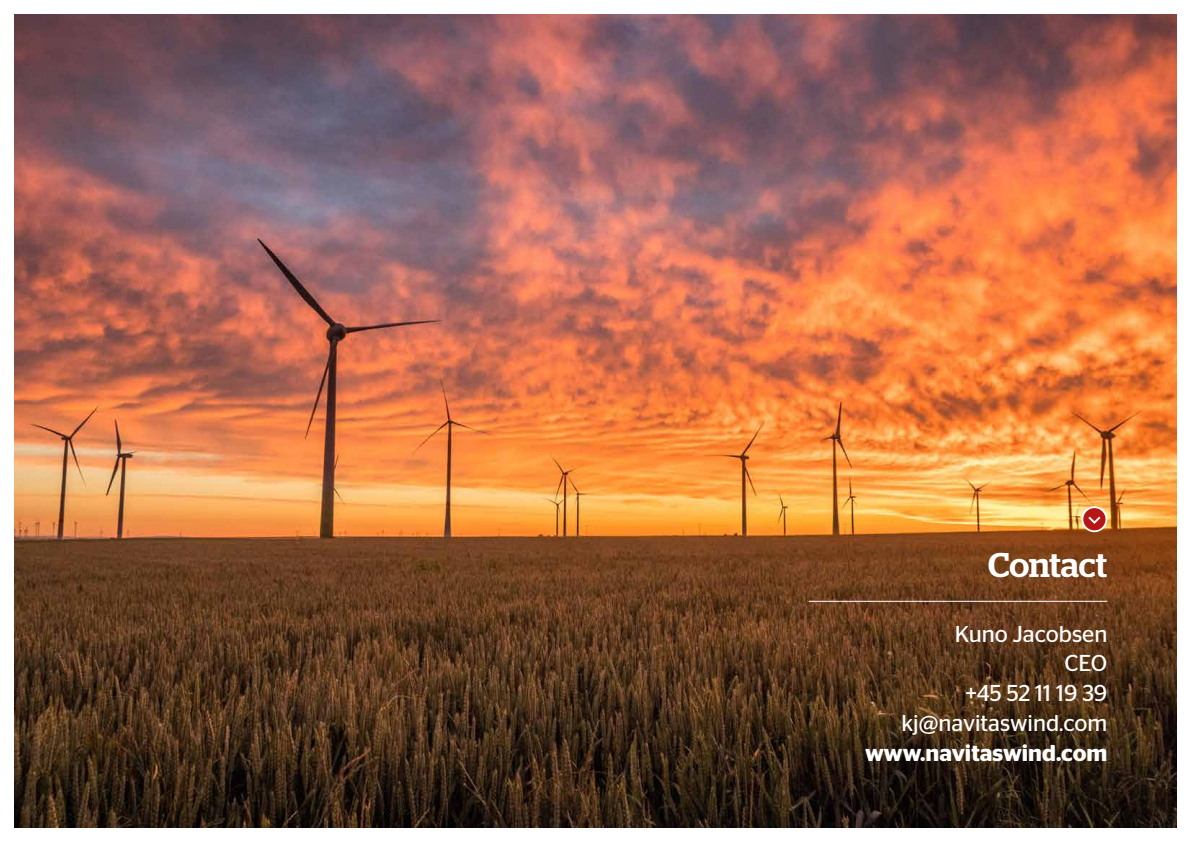
<style>
.page{position:relative;width:1191px;height:842px;background:#fff}
.page>*{position:absolute;margin:0;border:0;box-sizing:border-box;transform-origin:0 0}
.t1{font:500 34.2px "Stag";color:#fff}
.t2{font:23px/29.7px "Stag Sans";color:#fff;text-align:right}
.t3{font:600 23px "Stag Sans";color:#fff}
</style>
<div class="page">
<img style="left:14px;top:14px;width:1162px;height:814px">
<svg style="left:1082px;top:507px;width:24px;height:24px"></svg>
<div style="left:1081px;top:506px;width:26px;height:26px;border:2px solid #fff;border-radius:50%"></div>
<svg style="left:1086px;top:514px;width:16px;height:11px"></svg>
<hr style="left:808px;top:601px;width:299px;height:1px;background:#fff">
<h1 class="t1" style="left:988px;top:544px;width:121px">Contact</h1>
<p class="t2" style="left:901px;top:619px;width:207px">Kuno Jacobsen<br>CEO<br>+45 52 11 19 39 kj@navitaswind.com</p>
<p class="t3" style="left:865px;top:739px;width:244px">www.navitaswind.com</p>
</div>
